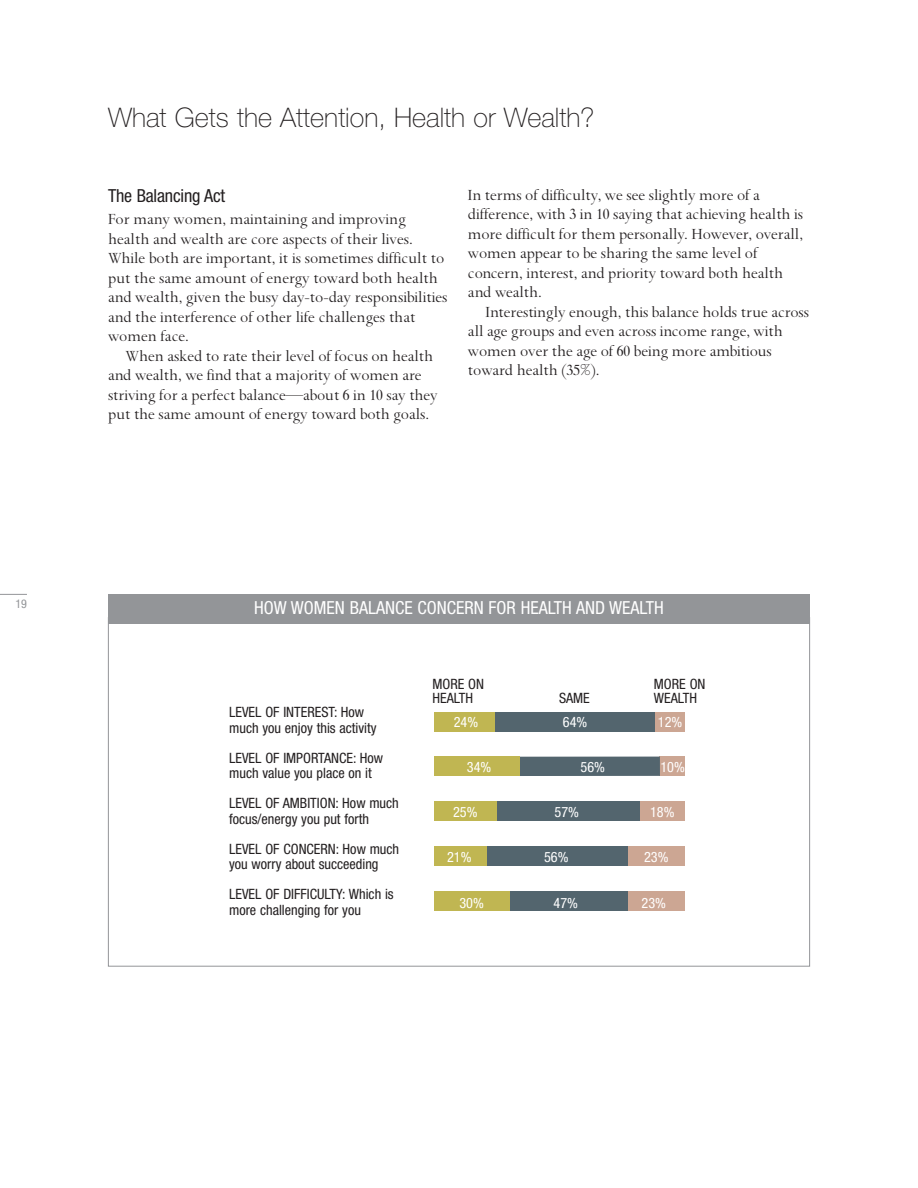
<style>
.page{position:relative;width:918px;height:1188px;background:#fff}
.page>*{position:absolute;margin:0;border:0;box-sizing:border-box;transform-origin:0 0}
.t1{font:100 27px "Helvetica Neue";color:#231f20}
.t2{font:condensed 18px "Helvetica Neue";color:#fff}
.t3{font:condensed 18px "Helvetica Neue";letter-spacing:-.01em;color:#231f20}
.t4{font:17.25px/19.5px "Spectrum";letter-spacing:-.01em;color:#231f20}
.t5{font:condensed 14.25px/15.8px "Helvetica Neue";color:#231f20}
.t6{font:condensed 14.25px "Helvetica Neue";color:#fff}
.t7{font:condensed 12px "Helvetica Neue";color:#939598}
</style>
<div class="page">
<div style="left:655px;top:712px;width:30px;height:19px;background:#cca693"></div>
<div style="left:660px;top:757px;width:25px;height:19px;background:#cca693"></div>
<div style="left:640px;top:802px;width:45px;height:19px;background:#cca693"></div>
<div style="left:627px;top:847px;width:58px;height:19px;background:#cca693"></div>
<div style="left:627px;top:892px;width:58px;height:19px;background:#cca693"></div>
<div style="left:495px;top:712px;width:160px;height:19px;background:#53656e"></div>
<div style="left:520px;top:757px;width:140px;height:19px;background:#53656e"></div>
<div style="left:497px;top:802px;width:143px;height:19px;background:#53656e"></div>
<div style="left:487px;top:847px;width:140px;height:19px;background:#53656e"></div>
<div style="left:510px;top:892px;width:117px;height:19px;background:#53656e"></div>
<div style="left:435px;top:712px;width:60px;height:19px;background:#c0b652"></div>
<div style="left:435px;top:757px;width:85px;height:19px;background:#c0b652"></div>
<div style="left:435px;top:802px;width:62px;height:19px;background:#c0b652"></div>
<div style="left:435px;top:847px;width:52px;height:19px;background:#c0b652"></div>
<div style="left:435px;top:892px;width:75px;height:19px;background:#c0b652"></div>
<div style="left:108px;top:594px;width:702px;height:30px;background:#939598"></div>
<svg style="left:0;top:594px;width:27px;height:1px"></svg>
<p class="t7" style="left:15px;top:599px;width:13px">19</p>
<h1 class="t1" style="left:108px;top:108px;width:488px">What Gets the Attention, Health or Wealth?</h1>
<p class="t3" style="left:108px;top:189px;width:119px">The Balancing Act</p>
<p class="t4" style="left:108px;top:211px;width:341px">For many women, maintaining and improving health and wealth are core aspects of their lives.<br>While both are important, it is sometimes difficult to put the same amount of energy toward both health and wealth, given the busy day-to-day responsibilities and the interference of other life challenges that women face.</p>
<p class="t4" style="left:108px;top:347px;width:331px;text-indent:18px">When asked to rate their level of focus on health and wealth, we find that a majority of women are striving for a perfect balance—about 6 in 10 say they put the same amount of energy toward both goals.</p>
<p class="t4" style="left:468px;top:187px;width:337px">In terms of difficulty, we see slightly more of a difference, with 3 in 10 saying that achieving health is more difficult for them personally. However, overall, women appear to be sharing the same level of concern, interest, and priority toward both health and wealth.</p>
<p class="t4" style="left:468px;top:304px;width:343px;text-indent:18px">Interestingly enough, this balance holds true across all age groups and even across income range, with women over the age of 60 being more ambitious toward health (35%).</p>
<p class="t2" style="left:254px;top:601px;width:411px">HOW WOMEN BALANCE CONCERN FOR HEALTH AND WEALTH</p>
<p class="t5" style="left:229px;top:705px;width:149px">LEVEL OF INTEREST: How much you enjoy this activity</p>
<p class="t5" style="left:229px;top:751px;width:155px">LEVEL OF IMPORTANCE: How much value you place on it</p>
<p class="t5" style="left:229px;top:796px;width:171px">LEVEL OF AMBITION: How much focus/energy you put forth</p>
<p class="t5" style="left:229px;top:842px;width:172px">LEVEL OF CONCERN: How much you worry about succeeding</p>
<p class="t5" style="left:229px;top:888px;width:166px">LEVEL OF DIFFICULTY: Which is more challenging for you</p>
<p class="t5" style="left:433px;top:678px;width:53px;line-height:14.2px">MORE ON<br>HEALTH</p>
<p class="t5" style="left:559px;top:691px;width:32px">SAME</p>
<p class="t5" style="left:654px;top:678px;width:53px;line-height:14.2px">MORE ON<br>WEALTH</p>
<p class="t6" style="left:454px;top:717px;width:26px">24%</p>
<p class="t6" style="left:563px;top:717px;width:26px">64%</p>
<p class="t6" style="left:658px;top:717px;width:26px">12%</p>
<p class="t6" style="left:467px;top:762px;width:26px">34%</p>
<p class="t6" style="left:581px;top:762px;width:26px">56%</p>
<p class="t6" style="left:660px;top:762px;width:26px">10%</p>
<p class="t6" style="left:453px;top:807px;width:26px">25%</p>
<p class="t6" style="left:555px;top:807px;width:26px">57%</p>
<p class="t6" style="left:650px;top:807px;width:26px">18%</p>
<p class="t6" style="left:447px;top:852px;width:26px">21%</p>
<p class="t6" style="left:544px;top:852px;width:26px">56%</p>
<p class="t6" style="left:644px;top:852px;width:26px">23%</p>
<p class="t6" style="left:459px;top:897px;width:26px">30%</p>
<p class="t6" style="left:553px;top:897px;width:26px">47%</p>
<p class="t6" style="left:642px;top:897px;width:26px">23%</p>
</div>
